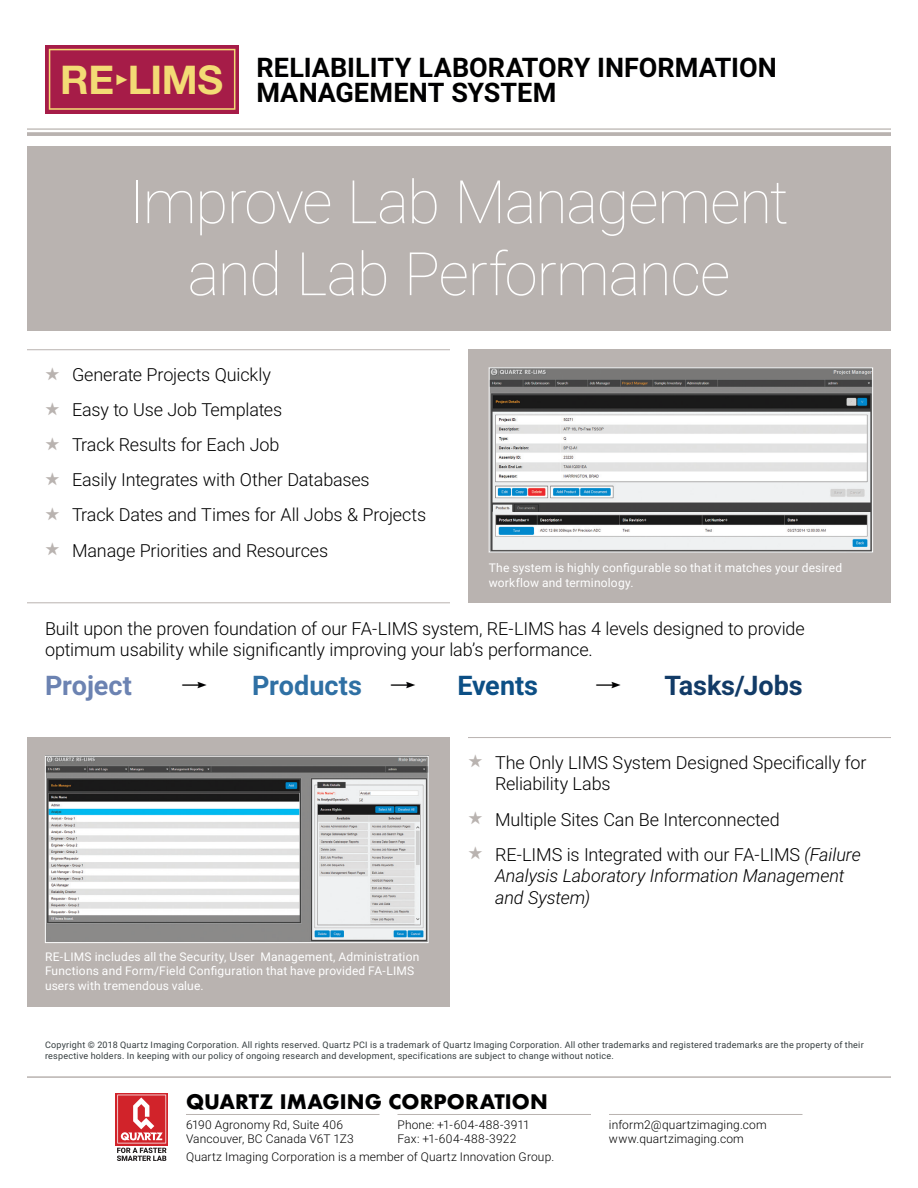
<style>
.page{position:relative;width:918px;height:1188px;background:#fff}
.page>*{position:absolute;margin:0;border:0;box-sizing:border-box;transform-origin:0 0}
.t1{font:100 60px/72px "Roboto";letter-spacing:-.02em;color:#fff;text-align:center}
.t2{font:700 39.6px "Helvetica Neue";letter-spacing:-.01em;color:#f3db75}
.t3{font:700 27px/25.5px "Roboto";letter-spacing:.005em;color:#000001}
.t4{font:700 27px "Roboto";letter-spacing:-.005em;color:#123b67}
.t5{font:700 27px "Roboto";color:#2f70a4}
.t6{font:700 27px "Roboto";letter-spacing:-.005em;color:#6c83b2}
.t7{font:700 27px "Roboto";color:#0c4f85}
.t8{font:700 19.5px "Futura";letter-spacing:.005em;color:#000001}
.t9{font:300 18px/21.6px "Roboto";letter-spacing:-.01em;color:#000001}
.t10{font:italic 300 18px/21.6px "Roboto";letter-spacing:-.005em;color:#000001}
.t11{font:15.3px "Arial";color:#f3db75}
.t12{font:12px/14.4px "Roboto";letter-spacing:.015em;color:#fff}
.t13{font:300 12px/14.4px "Roboto";letter-spacing:.01em;color:#000001}
.t14{font:9px/10.8px "Roboto";letter-spacing:.025em;color:#353d3f}
.s1{color:#b9b3b0}
.s2{font-family:"Nanum Myeongjo";color:#000001}
.s3{font-style:normal}
</style>
<div class="page">
<hr style="left:27px;top:128px;width:864px;height:2px;background:#b9b3b0">
<svg style="left:27px;top:132px;width:864px;height:4px;background:#bdb7b4"></svg>
<div style="left:468px;top:349px;width:423px;height:254px;background:#b9b3b0"></div>
<div style="left:27px;top:737px;width:423px;height:270px;background:#b9b3b0"></div>
<img style="left:491px;top:369px;width:380px;height:182px">
<div style="left:489px;top:367px;width:384px;height:186px;border:1px solid #fff"></div>
<img style="left:47px;top:758px;width:380px;height:183px">
<div style="left:45px;top:756px;width:384px;height:187px;border:1px solid #fff"></div>
<div style="left:27px;top:146px;width:864px;height:185px;background:#b9b3b0"></div>
<hr style="left:27px;top:349px;width:423px;height:1px;background:#b9b3b0">
<hr style="left:27px;top:602px;width:423px;height:1px;background:#b9b3b0">
<hr style="left:468px;top:737px;width:423px;height:1px;background:#b9b3b0">
<svg style="left:45px;top:45px;width:194px;height:69px;background:#a82249"></svg>
<svg style="left:49px;top:49px;width:186px;height:61px;background:#aa274a"></svg>
<hr style="left:27px;top:1076px;width:864px;height:2px;background:#b9b3b0">
<hr style="left:186px;top:1114px;width:194px;height:1px;background:#b9b3b0">
<hr style="left:398px;top:1114px;width:193px;height:1px;background:#b9b3b0">
<hr style="left:609px;top:1114px;width:193px;height:1px;background:#b9b3b0">
<div style="left:116px;top:1093px;width:52px;height:52px;background:#e2777b"></div>
<svg style="left:117px;top:1095px;width:50px;height:66px;background:#d16b6f"></svg>
<p class="t2" style="left:60px;top:48px;width:165px">RE LIMS</p>
<p class="t11" style="left:115px;top:69px;width:17px">►</p>
<p class="t3" style="left:257px;top:53px;width:522px">RELIABILITY LABORATORY INFORMATION<br>MANAGEMENT SYSTEM</p>
<p class="t1" style="left:129px;top:164px;width:661px">Improve Lab Management and Lab Performance</p>
<p class="t9" style="left:45px;top:363px;width:227px"><span class="s1">★</span> Generate Projects Quickly</p>
<p class="t9" style="left:45px;top:398px;width:239px"><span class="s1">★</span> Easy to Use Job Templates</p>
<p class="t9" style="left:45px;top:433px;width:236px"><span class="s1">★</span> Track Results for Each Job</p>
<p class="t9" style="left:45px;top:468px;width:326px"><span class="s1">★</span> Easily Integrates with Other Databases</p>
<p class="t9" style="left:45px;top:504px;width:383px"><span class="s1">★</span> Track Dates and Times for All Jobs &amp; Projects</p>
<p class="t9" style="left:45px;top:539px;width:285px"><span class="s1">★</span> Manage Priorities and Resources</p>
<p class="t12" style="left:489px;top:560px;width:355px">The system is highly configurable so that it matches your desired workflow and terminology.</p>
<p class="t9" style="left:45px;top:617px;width:761px">Built upon the proven foundation of our FA-LIMS system, RE-LIMS has 4 levels designed to provide optimum usability while significantly improving your lab’s performance.</p>
<p class="t6" style="left:45px;top:667px;width:89px">Project</p>
<p class="t5" style="left:182px;top:667px;width:236px"><span class="s2">→</span> Products <span class="s2">→</span></p>
<p class="t7" style="left:458px;top:667px;width:82px">Events</p>
<p class="t4" style="left:596px;top:667px;width:209px"><span class="s2">→</span> Tasks/Jobs</p>
<p class="t12" style="left:45px;top:949px;width:376px">RE-LIMS includes all the Security, User Management, Administration<br>Functions and Form/Field Configuration that have provided FA-LIMS users with tremendous value.</p>
<p class="t9" style="left:495px;top:751px;width:373px;text-indent:-27px"><span class="s1">★</span> The Only LIMS System Designed Specifically for<br>Reliability Labs</p>
<p class="t9" style="left:468px;top:808px;width:313px"><span class="s1">★</span> Multiple Sites Can Be Interconnected</p>
<p class="t10" style="left:495px;top:843px;width:367px;text-indent:-27px"><span class="s1">★</span> <span class="s3">RE-LIMS is Integrated with our FA-LIMS</span> (Failure<br>Analysis Laboratory Information Management and System)</p>
<p class="t14" style="left:45px;top:1039px;width:820px">Copyright © 2018 Quartz Imaging Corporation. All rights reserved. Quartz PCI is a trademark of Quartz Imaging Corporation. All other trademarks and registered trademarks are the property of their respective holders. In keeping with our policy of ongoing research and development, specifications are subject to change without notice.</p>
<p class="t8" style="left:186px;top:1087px;width:363px">QUARTZ IMAGING CORPORATION</p>
<p class="t13" style="left:186px;top:1117px;width:169px">6190 Agronomy Rd, Suite 406<br>Vancouver, BC Canada V6T 1Z3</p>
<p class="t13" style="left:398px;top:1117px;width:134px">Phone: +1-604-488-3911</p>
<p class="t13" style="left:398px;top:1131px;width:121px">Fax: +1-604-488-3922</p>
<p class="t13" style="left:186px;top:1149px;width:370px">Quartz Imaging Corporation is a member of Quartz Innovation Group.</p>
<p class="t13" style="left:609px;top:1117px;width:159px">inform2@quartzimaging.com</p>
<p class="t13" style="left:609px;top:1131px;width:136px">www.quartzimaging.com</p>
</div>
